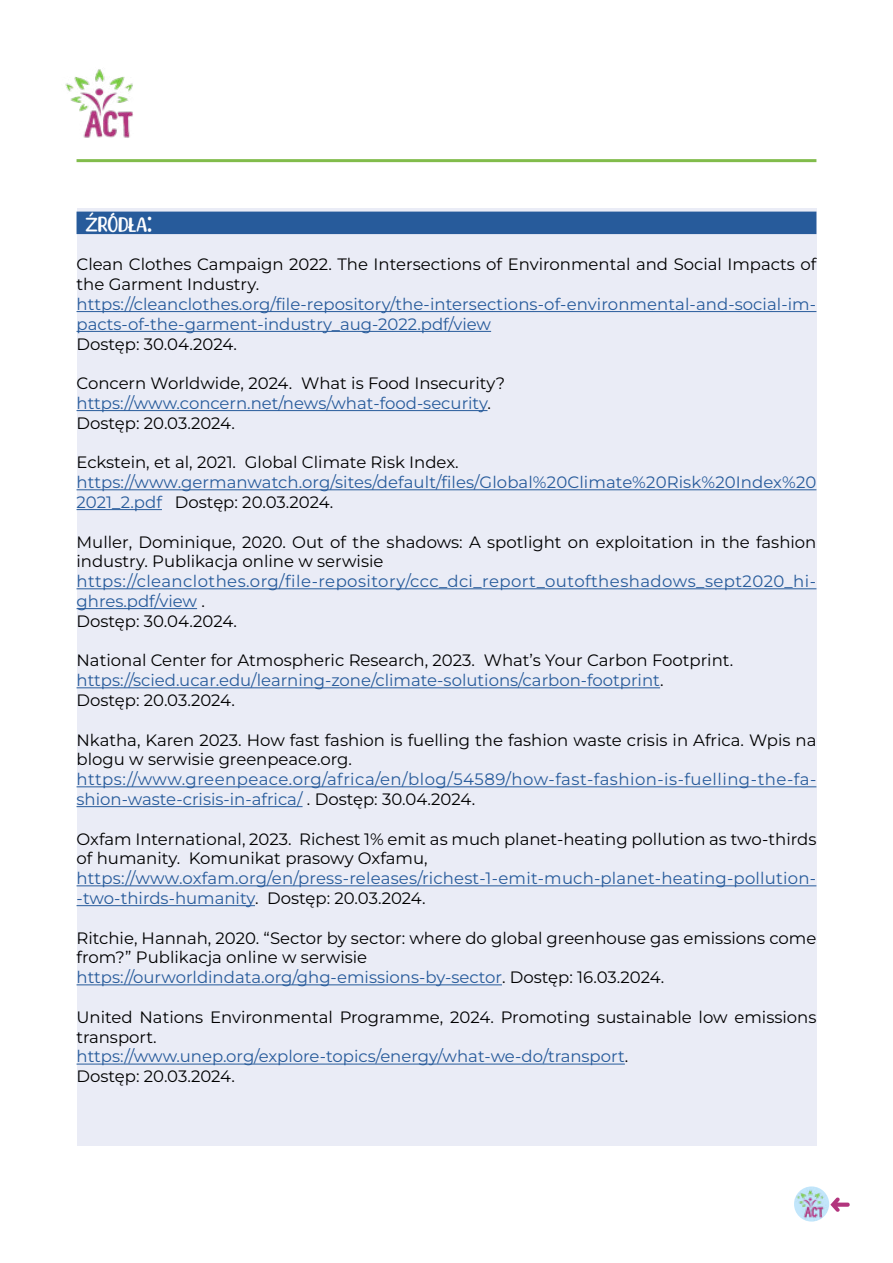
<style>
.page{position:relative;width:893px;height:1263px;background:#fff}
.page>*{position:absolute;margin:0;border:0;box-sizing:border-box;transform-origin:0 0}
.t1{font:19.5px "Spiny Lobster";color:#fff}
.t2{font:16.5px/19.8px "Montserrat";color:#000}
.t3{font:16.5px/19.8px "Montserrat";letter-spacing:.005em;color:#275b9b}
.t4{font:16.5px/19.8px "Montserrat";letter-spacing:.025em;color:#275b9b}
.s1{font-family:"Comic Relief";font-size:18px}
.s2{color:#275b9b}
.s3{color:#000}
</style>
<div class="page">
<hr style="left:77px;top:159px;width:739px;height:3px;background:#81bc4b">
<img style="left:65px;top:69px;width:68px;height:69px">
<img style="left:794px;top:1186px;width:35px;height:35px;border-radius:18px">
<svg style="left:830px;top:1197px;width:20px;height:15px"></svg>
<div style="left:77px;top:208px;width:739px;height:938px;background:#eaecf6"></div>
<div style="left:77px;top:212px;width:739px;height:22px;background:#275b9b"></div>
<hr style="left:77px;top:311px;width:739px;height:1px;background:#275b9b">
<hr style="left:77px;top:331px;width:414px;height:1px;background:#275b9b">
<hr style="left:77px;top:410px;width:410px;height:1px;background:#275b9b">
<hr style="left:77px;top:489px;width:739px;height:1px;background:#275b9b">
<hr style="left:77px;top:509px;width:85px;height:1px;background:#275b9b">
<hr style="left:77px;top:588px;width:739px;height:1px;background:#275b9b">
<hr style="left:77px;top:608px;width:120px;height:1px;background:#275b9b">
<hr style="left:77px;top:687px;width:583px;height:1px;background:#275b9b">
<hr style="left:77px;top:786px;width:739px;height:1px;background:#275b9b">
<hr style="left:77px;top:806px;width:226px;height:1px;background:#275b9b">
<hr style="left:77px;top:885px;width:739px;height:1px;background:#275b9b">
<hr style="left:77px;top:905px;width:178px;height:1px;background:#275b9b">
<hr style="left:77px;top:984px;width:425px;height:1px;background:#275b9b">
<hr style="left:77px;top:1064px;width:548px;height:1px;background:#275b9b">
<p class="t1" style="left:85px;top:212px;width:69px"><span class="s1">Ź</span>ródła:</p>
<p class="t2" style="left:77px;top:254px;width:741px">Clean Clothes Campaign 2022. The Intersections of Environmental and Social Impacts of the Garment Industry.</p>
<p class="t3" style="left:77px;top:294px;width:741px">https://cleanclothes.org/file-repository/the-intersections-of-environmental-and-social-im&shy;pacts-of-the-garment-industry_aug-2022.pdf/view</p>
<p class="t2" style="left:77px;top:333px;width:162px">Dostęp: 30.04.2024.</p>
<p class="t2" style="left:77px;top:373px;width:430px">Concern Worldwide, 2024. What is Food Insecurity? <span class="s2">https://www.concern.net/news/what-food-security</span>.<br>Dostęp: 20.03.2024.</p>
<p class="t2" style="left:77px;top:452px;width:384px">Eckstein, et al, 2021. Global Climate Risk Index.</p>
<p class="t3" style="left:77px;top:472px;width:741px">https://www.germanwatch.org/sites/default/files/Global%20Climate%20Risk%20Index%20<br>2021_2.pdf <span class="s3">Dostęp: 20.03.2024.</span></p>
<p class="t2" style="left:77px;top:531px;width:741px">Muller, Dominique, 2020. Out of the shadows: A spotlight on exploitation in the fashion industry. Publikacja online w serwisie</p>
<p class="t4" style="left:77px;top:571px;width:741px">https://cleanclothes.org/file-repository/ccc_dci_report_outoftheshadows_sept2020_hi&shy;ghres.pdf/view <span class="s3">.<br>Dostęp: 30.04.2024.</span></p>
<p class="t2" style="left:77px;top:650px;width:658px">National Center for Atmospheric Research, 2023. What’s Your Carbon Footprint. <span class="s2">https://scied.ucar.edu/learning-zone/climate-solutions/carbon-footprint</span>.<br>Dostęp: 20.03.2024.</p>
<p class="t2" style="left:77px;top:729px;width:741px">Nkatha, Karen 2023. How fast fashion is fuelling the fashion waste crisis in Africa. Wpis na blogu w serwisie greenpeace.org.</p>
<p class="t4" style="left:77px;top:769px;width:741px">https://www.greenpeace.org/africa/en/blog/54589/how-fast-fashion-is-fuelling-the-fa&shy;shion-waste-crisis-in-africa/ <span class="s3">. Dostęp: 30.04.2024.</span></p>
<p class="t2" style="left:77px;top:828px;width:741px">Oxfam International, 2023. Richest 1% emit as much planet-heating pollution as two-thirds of humanity. Komunikat prasowy Oxfamu,</p>
<p class="t3" style="left:77px;top:868px;width:741px">https://www.oxfam.org/en/press-releases/richest-1-emit-much-planet-heating-pollution--two-thirds-humanity<span class="s3">. Dostęp: 20.03.2024.</span></p>
<p class="t2" style="left:77px;top:927px;width:741px">Ritchie, Hannah, 2020. “Sector by sector: where do global greenhouse gas emissions come from?” Publikacja online w serwisie<br><span class="s2">https://ourworldindata.org/ghg-emissions-by-sector</span>. Dostęp: 16.03.2024.</p>
<p class="t2" style="left:77px;top:1007px;width:741px">United Nations Environmental Programme, 2024. Promoting sustainable low emissions transport.<br><span class="s2">https://www.unep.org/explore-topics/energy/what-we-do/transport</span>.<br>Dostęp: 20.03.2024.</p>
</div>
